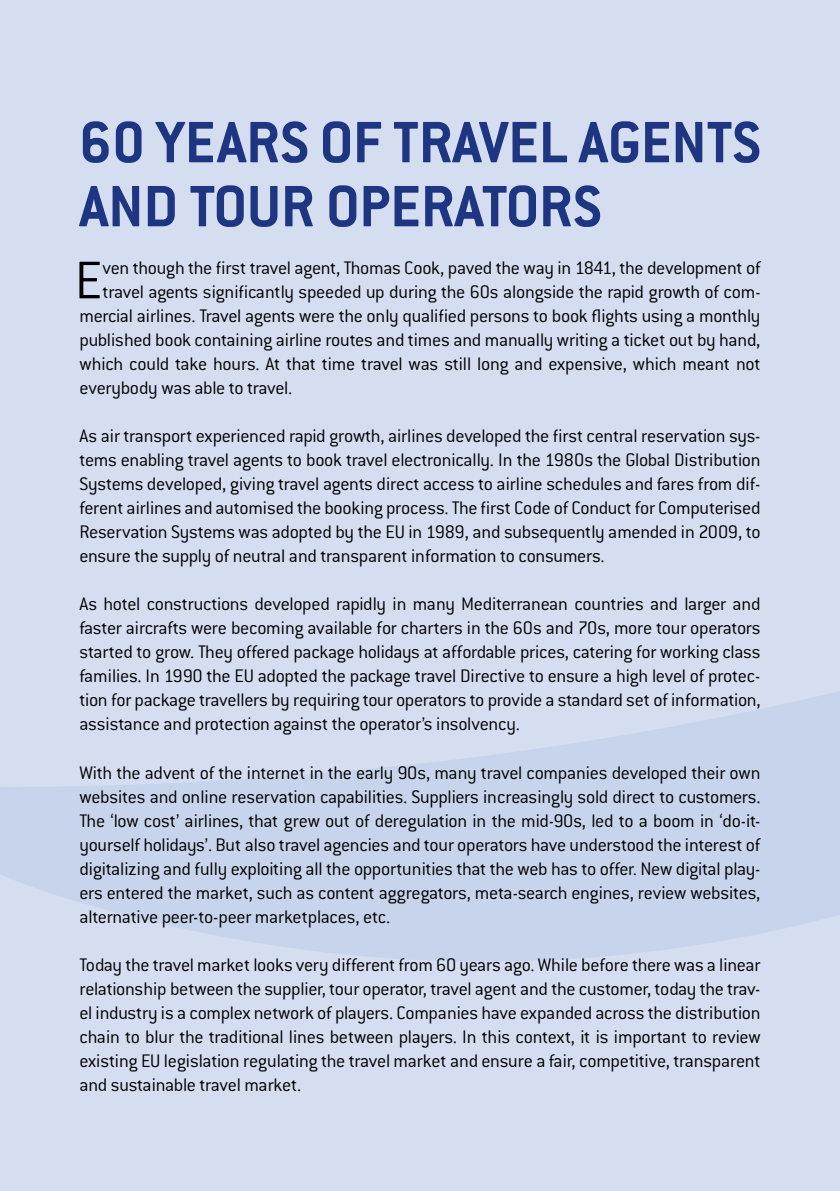
<style>
.page{position:relative;width:840px;height:1191px;background:#fff}
.page>*{position:absolute;margin:0;border:0;box-sizing:border-box;transform-origin:0 0}
.t1{font:700 64px/64px "Conduit ITC";color:#1e3582}
.t2{font:300 58.2px "Conduit ITC";color:#000}
.t3{font:300 20px/24px "Conduit ITC";letter-spacing:-.015em;color:#000;text-align:justify}
</style>
<div class="page">
<div style="left:0;top:0;width:839px;height:1191px;background:#d4def0"></div>
<svg style="left:0;top:692px;width:839px;height:269px;fill:#c8d4ec"></svg>
<h1 class="t1" style="left:79px;top:109px;width:682px">60 YEARS OF TRAVEL AGENTS<br>AND TOUR OPERATORS</h1>
<h2 class="t2" style="left:75px;top:248px;width:29px">E</h2>
<p class="t3" style="left:102px;top:256px;width:659px">ven though the first travel agent, Thomas Cook, paved the way in 1841, the development of</p>
<p class="t3" style="left:102px;top:280px;width:659px">travel agents significantly speeded up during the 60s alongside the rapid growth of com-</p>
<p class="t3" style="left:79px;top:304px;width:682px">mercial airlines. Travel agents were the only qualified persons to book flights using a monthly</p>
<p class="t3" style="left:79px;top:328px;width:682px">published book containing airline routes and times and manually writing a ticket out by hand,</p>
<p class="t3" style="left:79px;top:352px;width:682px">which could take hours. At that time travel was still long and expensive, which meant not</p>
<p class="t3" style="left:79px;top:376px;width:214px">everybody was able to travel.</p>
<p class="t3" style="left:79px;top:424px;width:682px">As air transport experienced rapid growth, airlines developed the first central reservation sys&shy;tems enabling travel agents to book travel electronically. In the 1980s the Global Distribution Systems developed, giving travel agents direct access to airline schedules and fares from dif&shy;ferent airlines and automised the booking process. The first Code of Conduct for Computerised Reservation Systems was adopted by the EU in 1989, and subsequently amended in 2009, to ensure the supply of neutral and transparent information to consumers.</p>
<p class="t3" style="left:79px;top:592px;width:682px">As hotel constructions developed rapidly in many Mediterranean countries and larger and faster aircrafts were becoming available for charters in the 60s and 70s, more tour operators started to grow. They offered package holidays at affordable prices, catering for working class families. In 1990 the EU adopted the package travel Directive to ensure a high level of protec&shy;tion for package travellers by requiring tour operators to provide a standard set of information, assistance and protection against the operator’s insolvency.</p>
<p class="t3" style="left:79px;top:760px;width:682px">With the advent of the internet in the early 90s, many travel companies developed their own websites and online reservation capabilities. Suppliers increasingly sold direct to customers.<br>The ‘low cost’ airlines, that grew out of deregulation in the mid-90s, led to a boom in ‘do-it&shy;yourself holidays’. But also travel agencies and tour operators have understood the interest of digitalizing and fully exploiting all the opportunities that the web has to offer. New digital play&shy;ers entered the market, such as content aggregators, meta-search engines, review websites, alternative peer-to-peer marketplaces, etc.</p>
<p class="t3" style="left:79px;top:952px;width:682px">Today the travel market looks very different from 60 years ago. While before there was a linear relationship between the supplier, tour operator, travel agent and the customer, today the trav&shy;el industry is a complex network of players. Companies have expanded across the distribution chain to blur the traditional lines between players. In this context, it is important to review existing EU legislation regulating the travel market and ensure a fair, competitive, transparent and sustainable travel market.</p>
</div>
